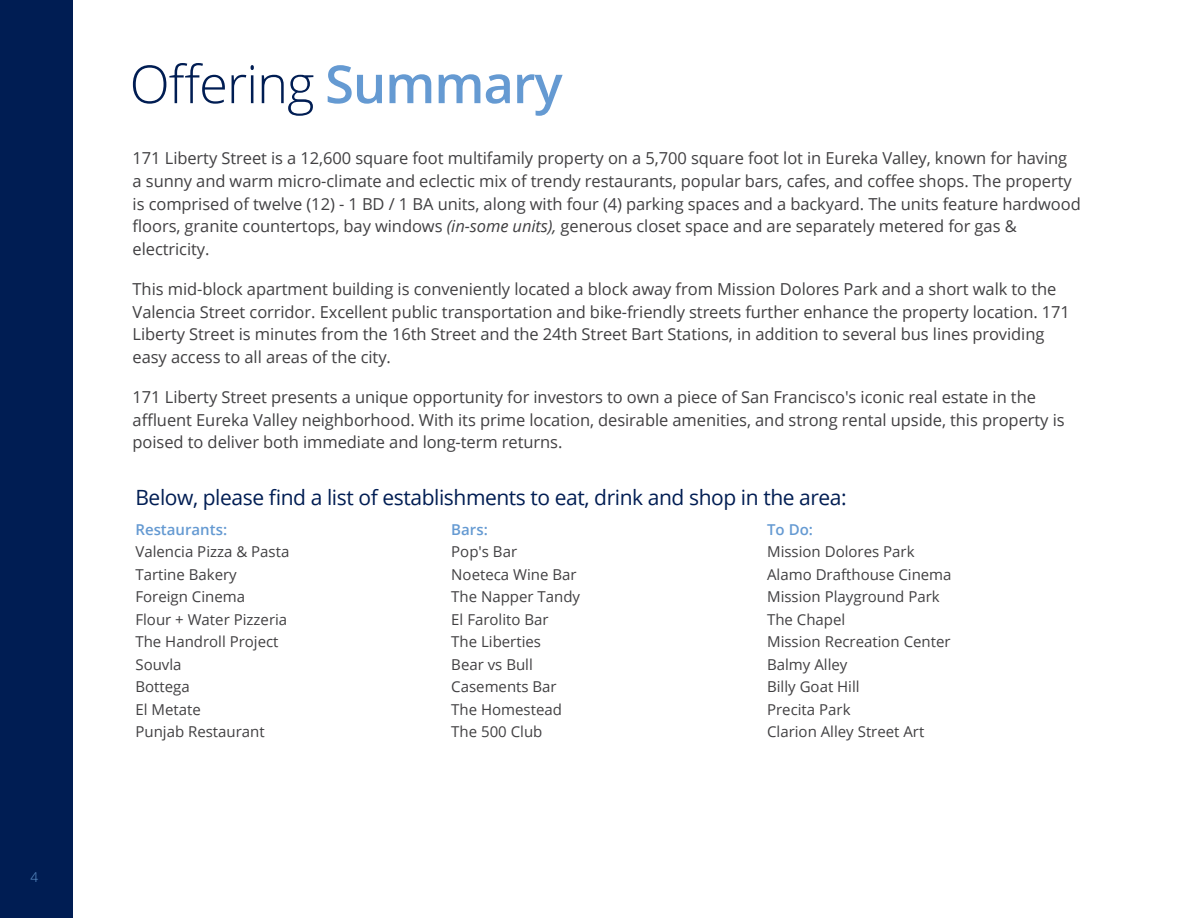
<style>
.page{position:relative;width:1188px;height:918px;background:#fff}
.page>*{position:absolute;margin:0;border:0;box-sizing:border-box;transform-origin:0 0}
.t1{font:300 52.5px "Open Sans";letter-spacing:-.02em;color:#001d53}
.t2{font:21px "Open Sans";letter-spacing:-.02em;color:#001d53}
.t3{font:16.5px/22.5px "Open Sans";letter-spacing:-.005em;color:#414042}
.t4{font:15px/22.5px "Open Sans";color:#414042}
.t5{font:600 15px "Open Sans";color:#659ad2}
.t6{font:300 13.5px "Open Sans";color:#659ad2}
.s1{font-weight:600;color:#659ad2}
.s2{font-style:italic}
</style>
<div class="page">
<div style="left:0;top:0;width:73px;height:918px;background:#001d53"></div>
<p class="t6" style="left:30px;top:867px;width:9px">4</p>
<h1 class="t1" style="left:130px;top:48px;width:435px">Offering <span class="s1">Summary</span></h1>
<p class="t3" style="left:133px;top:147px;width:950px">171 Liberty Street is a 12,600 square foot multifamily property on a 5,700 square foot lot in Eureka Valley, known for having<br>a sunny and warm micro-climate and eclectic mix of trendy restaurants, popular bars, cafes, and coffee shops. The property is comprised of twelve (12) - 1 BD / 1 BA units, along with four (4) parking spaces and a backyard. The units feature hardwood floors, granite countertops, bay windows <span class="s2">(in-some units),</span> generous closet space and are separately metered for gas &amp; electricity.</p>
<p class="t3" style="left:133px;top:277px;width:939px">This mid-block apartment building is conveniently located a block away from Mission Dolores Park and a short walk to the Valencia Street corridor. Excellent public transportation and bike-friendly streets further enhance the property location. 171<br>Liberty Street is minutes from the 16th Street and the 24th Street Bart Stations, in addition to several bus lines providing easy access to all areas of the city.</p>
<p class="t3" style="left:133px;top:385px;width:934px">171 Liberty Street presents a unique opportunity for investors to own a piece of San Francisco's iconic real estate in the affluent Eureka Valley neighborhood. With its prime location, desirable amenities, and strong rental upside, this property is poised to deliver both immediate and long-term returns.</p>
<p class="t2" style="left:135px;top:483px;width:713px">Below, please find a list of establishments to eat, drink and shop in the area:</p>
<p class="t5" style="left:135px;top:519px;width:93px">Restaurants:</p>
<p class="t4" style="left:135px;top:540px;width:155px">Valencia Pizza &amp; Pasta<br>Tartine Bakery<br>Foreign Cinema<br>Flour + Water Pizzeria<br>The Handroll Project<br>Souvla<br>Bottega<br>El Metate<br>Punjab Restaurant</p>
<p class="t5" style="left:451px;top:519px;width:38px">Bars:</p>
<p class="t4" style="left:451px;top:540px;width:130px">Pop's Bar<br>Noeteca Wine Bar<br>The Napper Tandy<br>El Farolito Bar<br>The Liberties<br>Bear vs Bull<br>Casements Bar<br>The Homestead<br>The 500 Club</p>
<p class="t5" style="left:767px;top:519px;width:47px">To Do:</p>
<p class="t4" style="left:767px;top:540px;width:186px">Mission Dolores Park<br>Alamo Drafthouse Cinema<br>Mission Playground Park<br>The Chapel<br>Mission Recreation Center<br>Balmy Alley<br>Billy Goat Hill<br>Precita Park<br>Clarion Alley Street Art</p>
</div>
